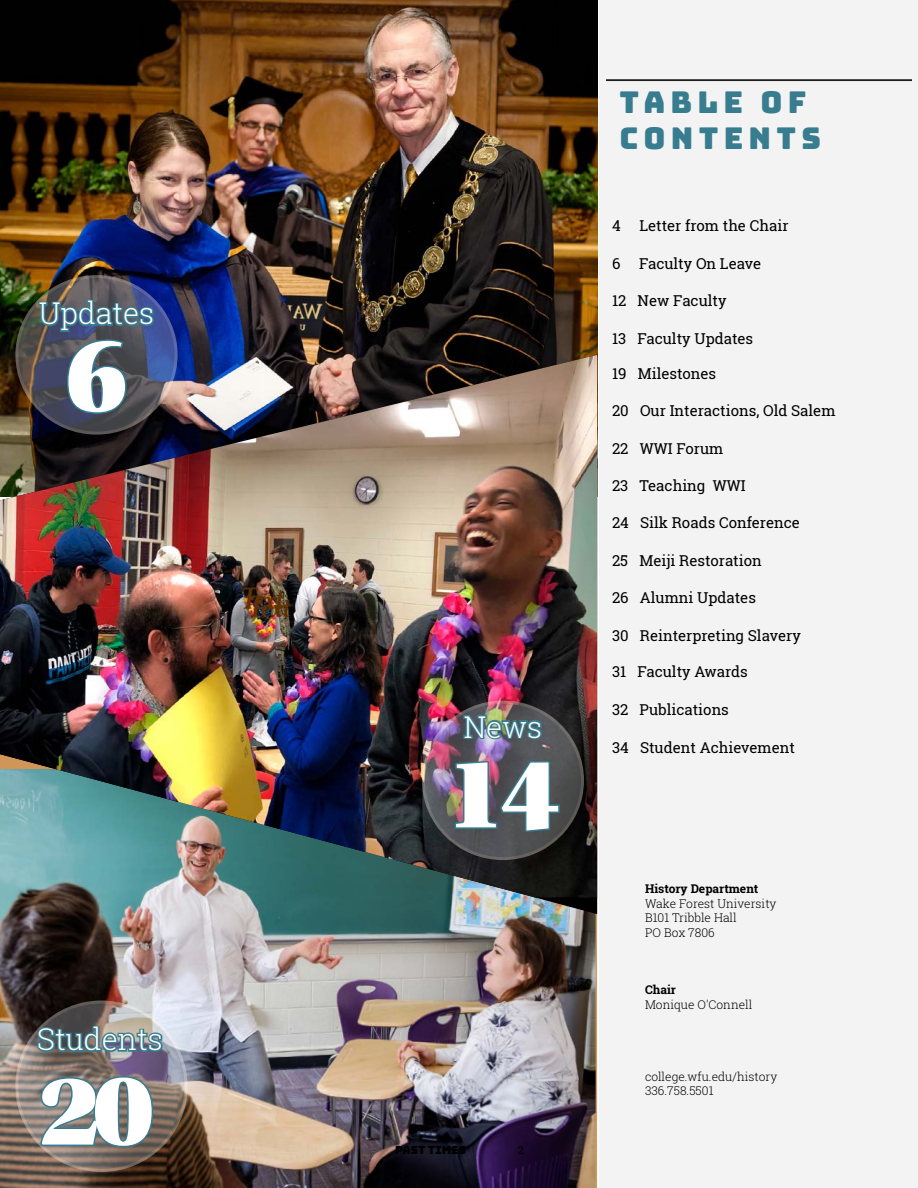
<style>
.page{position:relative;width:918px;height:1188px;background:#fff}
.page>*{position:absolute;margin:0;border:0;box-sizing:border-box;transform-origin:0 0}
.TOC_-_Large_Numerals{font:103.95px "Utopia Std Black Headline";color:#fff}
.Guide_Text{font:300 30px "Roboto Slab";color:#fff}
.Section_Header_-_Red{font:30px/36px "Bungee";letter-spacing:.175em;color:#377c8f}
.TOC_-_Summary_Body_T{font:15px "Roboto Slab";color:#000}
.TOC_-_Masthead{font:300 12px "Roboto Slab";color:#000}
.TOC_-_Masthead-2{font:700 12px "Roboto Slab";color:#000}
.t1{font:11.25px "Bungee";color:#000}
.t2{font:10.5px "Roboto Slab";color:#000}
</style>
<div class="page">
<div style="left:599px;top:0;width:319px;height:1188px;background:#f3f3f3"></div>
<img style="left:0;top:914px;width:597px;height:274px">
<img style="left:0;top:0;width:597px;height:355px">
<svg style="left:17px;top:1002px;width:169px;height:169px"></svg>
<img style="left:0;top:898px;width:597px;height:16px">
<img style="left:0;top:355px;width:597px;height:543px">
<hr style="left:606px;top:79px;width:306px;height:2px;background:#1d1d1d">
<img style="left:423px;top:702px;width:160px;height:157px;border-radius:50%">
<div style="left:422px;top:701px;width:162px;height:159px;border:3px solid #fff7ec;border-radius:50%"></div>
<svg style="left:17px;top:277px;width:159px;height:156px"></svg>
<div style="left:15px;top:275px;width:163px;height:160px;border:3px solid #fff7ec;border-radius:50%"></div>
<svg style="left:39px;top:1075px;width:116px;height:74px"></svg>
<img style="left:453px;top:758px;width:108px;height:76px">
<svg style="left:37px;top:299px;width:119px;height:116px"></svg>
<svg style="left:462px;top:713px;width:82px;height:29px"></svg>
<svg style="left:35px;top:1024px;width:130px;height:30px"></svg>
<p class="Guide_Text" style="left:39px;top:293px;width:117px">Updates</p>
<p class="TOC_-_Large_Numerals" style="left:66px;top:323px;width:62px">6</p>
<p class="Guide_Text" style="left:37px;top:1019px;width:127px">Students</p>
<p class="TOC_-_Large_Numerals" style="left:39px;top:1056px;width:116px">20</p>
<p class="Guide_Text" style="left:464px;top:706px;width:80px">News</p>
<p class="TOC_-_Large_Numerals" style="left:446px;top:739px;width:116px">14</p>
<p class="t1" style="left:395px;top:1144px;width:73px">PAST TIMES</p>
<p class="t2" style="left:518px;top:1143px;width:7px">2</p>
<p class="Section_Header_-_Red" style="left:620px;top:84px;width:203px">TABLE OF<br>CONTENTS</p>
<p class="TOC_-_Summary_Body_T" style="left:612px;top:215px;width:178px">4 Letter from the Chair</p>
<p class="TOC_-_Summary_Body_T" style="left:612px;top:253px;width:151px">6 Faculty On Leave</p>
<p class="TOC_-_Summary_Body_T" style="left:612px;top:290px;width:116px">12 New Faculty</p>
<p class="TOC_-_Summary_Body_T" style="left:612px;top:328px;width:143px">13 Faculty Updates</p>
<p class="TOC_-_Summary_Body_T" style="left:612px;top:363px;width:106px">19 Milestones</p>
<p class="TOC_-_Summary_Body_T" style="left:612px;top:401px;width:225px">20 Our Interactions, Old Salem</p>
<p class="TOC_-_Summary_Body_T" style="left:612px;top:438px;width:113px">22 WWI Forum</p>
<p class="TOC_-_Summary_Body_T" style="left:612px;top:475px;width:135px">23 Teaching WWI</p>
<p class="TOC_-_Summary_Body_T" style="left:612px;top:513px;width:189px">24 Silk Roads Conference</p>
<p class="TOC_-_Summary_Body_T" style="left:612px;top:550px;width:151px">25 Meiji Restoration</p>
<p class="TOC_-_Summary_Body_T" style="left:612px;top:588px;width:146px">26 Alumni Updates</p>
<p class="TOC_-_Summary_Body_T" style="left:612px;top:625px;width:191px">30 Reinterpreting Slavery</p>
<p class="TOC_-_Summary_Body_T" style="left:612px;top:662px;width:137px">31 Faculty Awards</p>
<p class="TOC_-_Summary_Body_T" style="left:612px;top:699px;width:118px">32 Publications</p>
<p class="TOC_-_Summary_Body_T" style="left:612px;top:738px;width:184px">34 Student Achievement</p>
<p class="TOC_-_Masthead-2" style="left:645px;top:881px;width:115px">History Department</p>
<p class="TOC_-_Masthead" style="left:645px;top:895px;width:133px">Wake Forest University</p>
<p class="TOC_-_Masthead" style="left:645px;top:910px;width:93px">B101 Tribble Hall</p>
<p class="TOC_-_Masthead" style="left:645px;top:924px;width:71px">PO Box 7806</p>
<p class="TOC_-_Masthead-2" style="left:645px;top:982px;width:32px">Chair</p>
<p class="TOC_-_Masthead" style="left:645px;top:996px;width:109px">Monique O'Connell</p>
<p class="TOC_-_Masthead" style="left:645px;top:1068px;width:134px">college.wfu.edu/history</p>
<p class="TOC_-_Masthead" style="left:645px;top:1082px;width:70px">336.758.5501</p>
</div>
